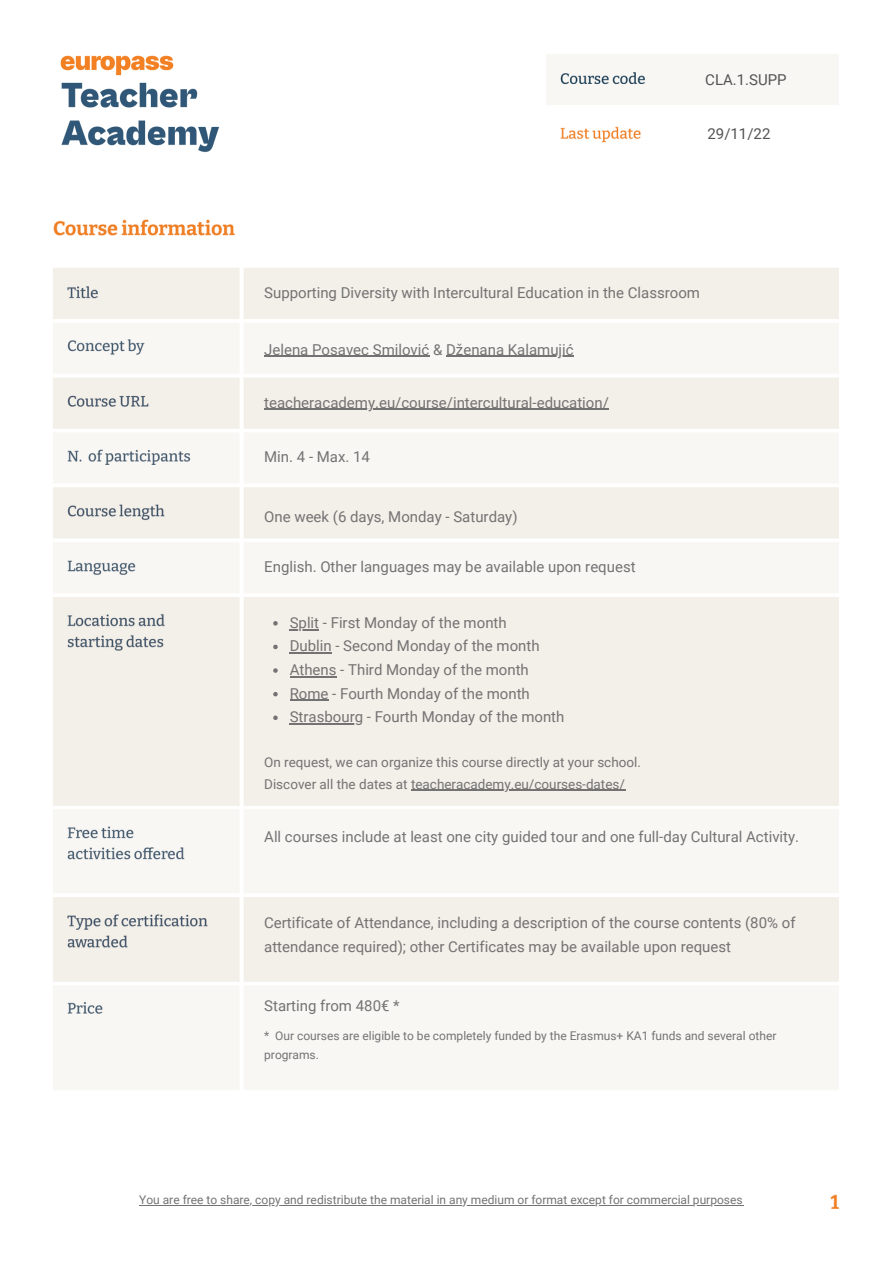
<style>
.page{position:relative;width:893px;height:1264px;background:#fff}
.page>*{position:absolute;margin:0;border:0;box-sizing:border-box;transform-origin:0 0}
.t1{font:15px/23.5px "Roboto";color:#737373}
.t2{font:15px "Roboto";color:#545454}
.t3{font:13.5px/21.3px "Roboto";color:#737373}
.t4{font:12px/19px "Roboto";color:#737373}
</style>
<div class="page">
<img style="left:53px;top:54px;width:786px;height:1155px">
<hr style="left:264px;top:409px;width:345px;height:1px;background:#737373">
<hr style="left:264px;top:356px;width:165px;height:1px;background:#737373">
<hr style="left:446px;top:356px;width:127px;height:1px;background:#737373">
<svg style="left:273px;top:621px;width:5px;height:4px"></svg>
<svg style="left:290px;top:629px;width:29px;height:1px"></svg>
<svg style="left:273px;top:644px;width:5px;height:5px"></svg>
<hr style="left:290px;top:652px;width:42px;height:1px;background:#737373">
<svg style="left:273px;top:668px;width:5px;height:4px"></svg>
<hr style="left:290px;top:676px;width:46px;height:1px;background:#737373">
<svg style="left:273px;top:692px;width:5px;height:4px"></svg>
<hr style="left:290px;top:699px;width:38px;height:2px;background:#737373">
<svg style="left:273px;top:715px;width:5px;height:5px"></svg>
<hr style="left:290px;top:723px;width:73px;height:1px;background:#737373">
<hr style="left:411px;top:789px;width:214px;height:2px;background:#737373">
<hr style="left:139px;top:1204px;width:604px;height:1px;background:#737373">
<div style="left:0;top:0;width:264px;height:184px;background:#fff"></div>
<img style="left:53px;top:55px;width:193px;height:132px">
<p class="t2" style="left:705px;top:71px;width:83px">CLA.1.SUPP</p>
<p class="t2" style="left:707px;top:125px;width:64px">29/11/22</p>
<p class="t1" style="left:264px;top:281px;width:437px">Supporting Diversity with Intercultural Education in the Classroom</p>
<p class="t1" style="left:264px;top:338px;width:311px">Jelena Posavec Smilović &amp; Dženana Kalamujić</p>
<p class="t1" style="left:264px;top:391px;width:346px">teacheracademy.eu/course/intercultural-education/</p>
<p class="t1" style="left:264px;top:445px;width:107px">Min. 4 - Max. 14</p>
<p class="t1" style="left:264px;top:504px;width:255px">One week (6 days, Monday - Saturday)</p>
<p class="t1" style="left:264px;top:555px;width:373px">English. Other languages may be available upon request</p>
<p class="t1" style="left:290px;top:611px;width:276px">Split - First Monday of the month<br>Dublin - Second Monday of the month Athens - Third Monday of the month Rome - Fourth Monday of the month Strasbourg - Fourth Monday of the month</p>
<p class="t3" style="left:264px;top:752px;width:378px">On request, we can organize this course directly at your school.<br>Discover all the dates at teacheracademy.eu/courses-dates/</p>
<p class="t1" style="left:264px;top:824px;width:536px">All courses include at least one city guided tour and one full-day Cultural Activity.</p>
<p class="t1" style="left:264px;top:911px;width:533px">Certificate of Attendance, including a description of the course contents (80% of attendance required); other Certificates may be available upon request</p>
<p class="t1" style="left:264px;top:994px;width:137px">Starting from 480€ *</p>
<p class="t4" style="left:264px;top:1026px;width:513px">* Our courses are eligible to be completely funded by the Erasmus+ KA1 funds and several other programs.</p>
<p class="t4" style="left:139px;top:1189px;width:605px">You are free to share, copy and redistribute the material in any medium or format except for commercial purposes</p>
</div>
